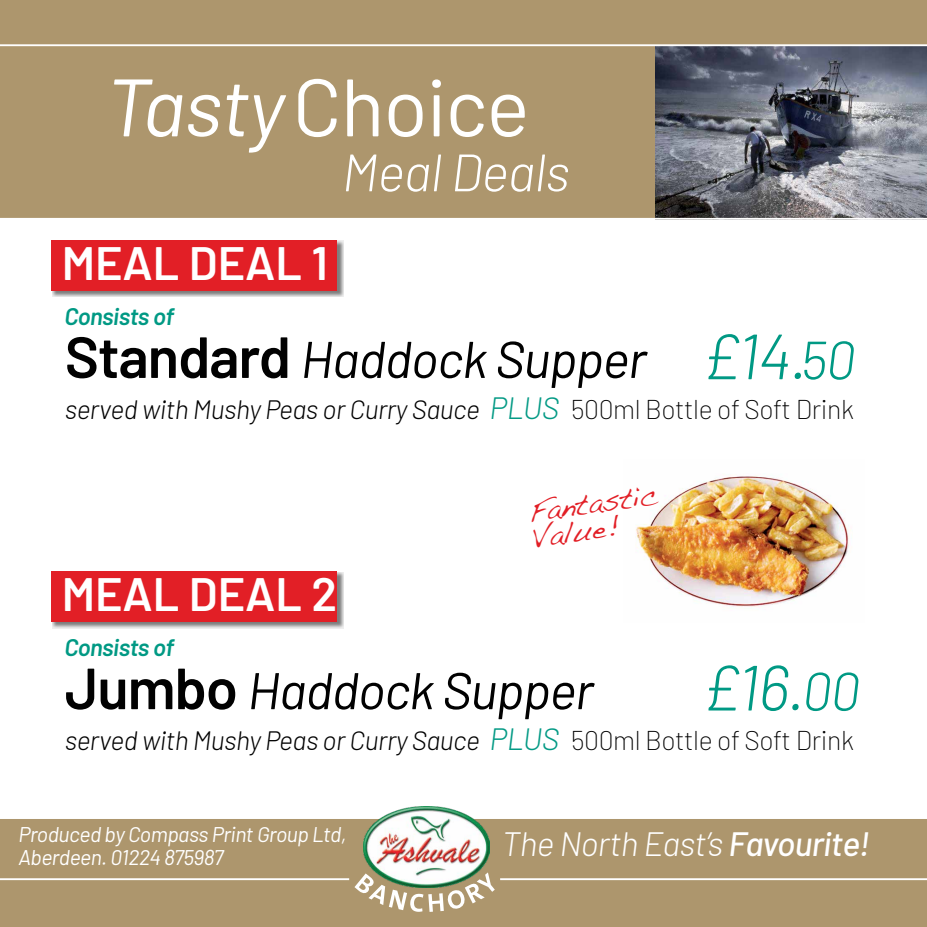
<style>
.page{position:relative;width:927px;height:927px;background:#ad966d}
.page>*{position:absolute;margin:0;border:0;box-sizing:border-box;transform-origin:0 0}
.t1{font:81.25px "Barlow";letter-spacing:-.015em;color:#fff}
.t2{font:italic 300 63.75px "Barlow";color:#009984}
.t3{font:italic 300 52.5px "Barlow";letter-spacing:-.015em;color:#fff}
.t4{font:italic 51.5px "Barlow";letter-spacing:-.02em;color:#010101}
.t5{font:600 46.75px "Barlow";color:#fff}
.t6{font:italic 300 33.75px "Barlow";letter-spacing:-.02em;color:#fff}
.t7{font:28.69px/26.3px "Handwriting Dakota";color:#e21f26}
.t8{font:italic 300 26.56px "Barlow";letter-spacing:-.015em;color:#010101}
.t9{font:italic 600 23.88px "Barlow";letter-spacing:-.02em;color:#009984}
.t10{font:italic 21.25px/22.5px "Barlow";letter-spacing:-.02em;color:#fff}
.s1{font-style:italic}
.s2{font-weight:600;font-style:normal;font-size:57.94px}
.s3{font-size:53.62px}
.s4{font-size:30.81px;color:#049a85}
.s5{font-weight:200;font-style:normal}
.s6{font-weight:500}
</style>
<div class="page">
<svg style="left:354px;top:877px;width:141px;height:35px"></svg>
<div style="left:0;top:219px;width:927px;height:598px;background:#fff"></div>
<img style="left:656px;top:46px;width:271px;height:172px">
<hr style="left:0;top:44px;width:927px;height:2px;background:#fff">
<hr style="left:0;top:878px;width:349px;height:2px;background:#fff">
<hr style="left:500px;top:878px;width:427px;height:2px;background:#fff">
<hr style="left:0;top:817px;width:927px;height:2px;background:#fff">
<img style="left:363px;top:806px;width:126px;height:81px">
<svg style="left:52px;top:240px;width:292px;height:57px;background:#af9899"></svg>
<div style="left:51px;top:240px;width:286px;height:50px;background:#e21f26"></div>
<svg style="left:52px;top:572px;width:292px;height:56px;background:#af9899"></svg>
<div style="left:51px;top:571px;width:286px;height:50px;background:#e21f26"></div>
<img style="left:636px;top:476px;width:215px;height:131px">
<hr style="left:0;top:218px;width:927px;height:2px;background:#fff">
<h1 class="t1" style="left:106px;top:57px;width:425px"><span class="s1">Tasty</span> Choice</h1>
<h3 class="t3" style="left:342px;top:135px;width:229px">Meal Deals</h3>
<h3 class="t5" style="left:62px;top:228px;width:268px">MEAL DEAL 1</h3>
<p class="t9" style="left:65px;top:298px;width:111px">Consists of</p>
<h3 class="t4" style="left:65px;top:322px;width:583px"><span class="s2">Standard</span> Haddock Supper</h3>
<h2 class="t2" style="left:701px;top:310px;width:155px">£14.<span class="s3">50</span></h2>
<p class="t8" style="left:65px;top:390px;width:790px">served with Mushy Peas or Curry Sauce <span class="s4">PLUS</span> <span class="s5">500ml Bottle of Soft Drink</span></p>
<h3 class="t5" style="left:62px;top:560px;width:277px">MEAL DEAL 2</h3>
<p class="t9" style="left:65px;top:629px;width:111px">Consists of</p>
<p class="t7" style="left:526px;top:499px;width:132px;rotate:-8deg">Fantastic<br>Value!</p>
<h3 class="t4" style="left:65px;top:653px;width:530px"><span class="s2">Jumbo</span> Haddock Supper</h3>
<h2 class="t2" style="left:701px;top:641px;width:160px">£16.<span class="s3">00</span></h2>
<p class="t8" style="left:65px;top:721px;width:790px">served with Mushy Peas or Curry Sauce <span class="s4">PLUS</span> <span class="s5">500ml Bottle of Soft Drink</span></p>
<p class="t10" style="left:18px;top:821px;width:329px">Produced by Compass Print Group Ltd,<br>Aberdeen. 01224 875987</p>
<p class="t6" style="left:502px;top:819px;width:369px">The North East’s <span class="s6">Favourite!</span></p>
</div>
